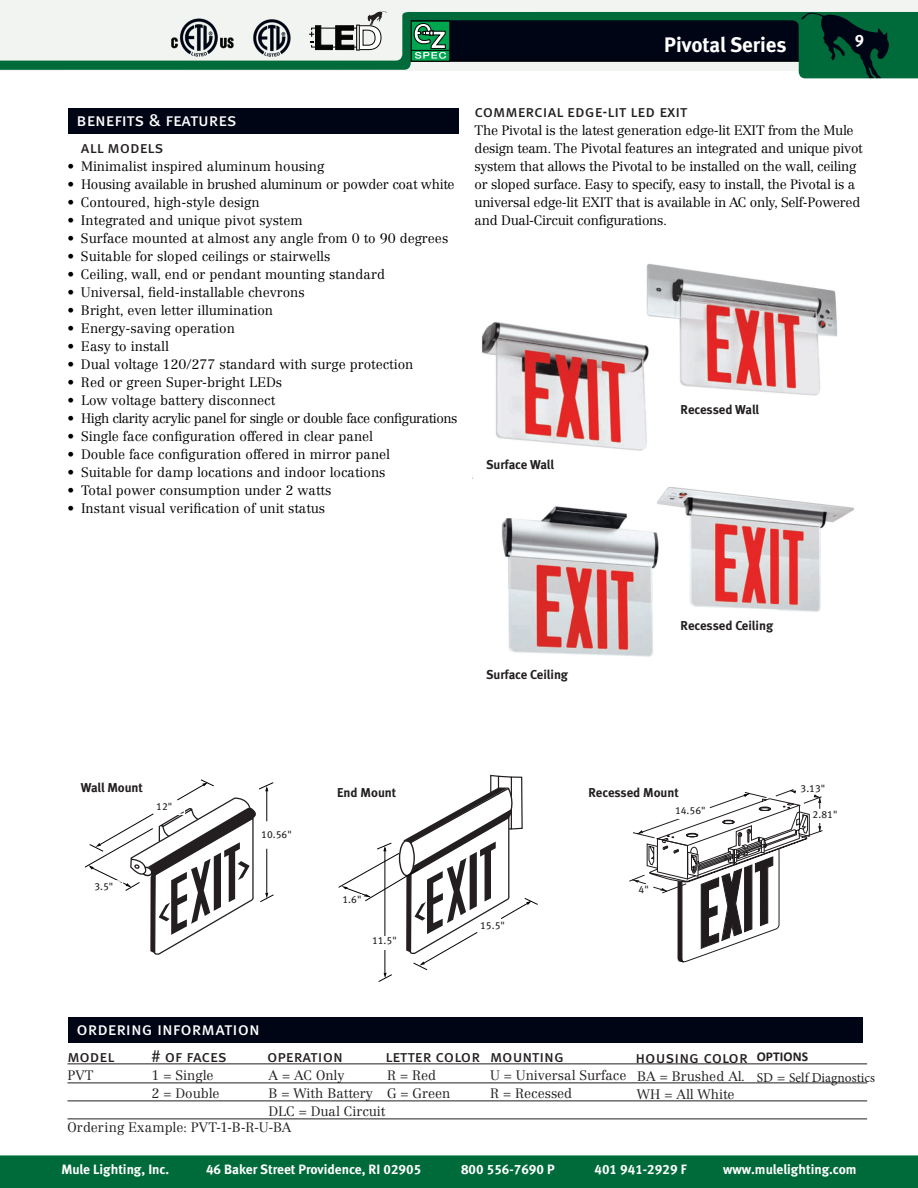
<style>
.page{position:relative;width:918px;height:1188px;background:#fff}
.page>*{position:absolute;margin:0;border:0;box-sizing:border-box;transform-origin:0 0}
.t1{font:21px "Meta Bold LF";color:#fff}
.t2{font:18px "Meta Book LF Caps";color:#fff}
.t3{font:16.5px "Meta Book LF Caps";letter-spacing:.005em;color:#231f20}
.t4{font:16.5px "Meta Bold LF";color:#fff}
.t5{font:300 13.5px "Centennial LT Std";color:#000}
.t6{font:300 13.5px/18px "Centennial LT Std";letter-spacing:-.02em;color:#000}
.t7{font:300 13.5px/16.2px "Centennial";color:#231f20}
.t8{font:13.5px "Meta Bold LF";color:#fff}
.t9{font:300 13.5px "Centennial LT Std";letter-spacing:-.035em;color:#000}
.t10{font:13.5px "Minion Pro";color:#231f20}
.t11{font:700 13.5px "Calibri";letter-spacing:.005em;color:#231f20}
.t12{font:12.9px "Meta Bold LF";letter-spacing:-.005em;color:#231f20}
.t13{font:10.35px "Meta Book LF Caps";letter-spacing:.005em;color:#231f20}
.s1{font-family:"Minion Pro";font-weight:400}
.s2{font-family:"Centennial";font-weight:300}
</style>
<div class="page">
<div style="left:0;top:0;width:918px;height:70px;background:#f2f4f1"></div>
<svg style="left:0;top:12px;width:918px;height:66px"></svg>
<div style="left:0;top:1155px;width:918px;height:33px;background:#006b3a"></div>
<svg style="left:309px;top:11px;width:77px;height:39px"></svg>
<div style="left:411px;top:21px;width:39px;height:40px;background:#00a54f"></div>
<div style="left:411px;top:21px;width:39px;height:40px;border:1px solid #040503"></div>
<div style="left:411px;top:21px;width:39px;height:30px;border:1px solid #040503"></div>
<svg style="left:414px;top:23px;width:32px;height:36px"></svg>
<img style="left:801px;top:12px;width:88px;height:66px">
<img style="left:252px;top:18px;width:40px;height:39px">
<div style="left:68px;top:108px;width:391px;height:25px;background:#000515"></div>
<div style="left:68px;top:1017px;width:795px;height:25px;background:#000515"></div>
<hr style="left:68px;top:1064px;width:799px;height:1px;background:#231f20">
<hr style="left:68px;top:1083px;width:799px;height:1px;background:#231f20">
<hr style="left:68px;top:1101px;width:799px;height:1px;background:#231f20">
<hr style="left:68px;top:1119px;width:799px;height:1px;background:#231f20">
<img style="left:170px;top:16px;width:65px;height:41px">
<svg style="left:629px;top:789px;width:194px;height:173px"></svg>
<svg style="left:84px;top:779px;width:190px;height:176px"></svg>
<svg style="left:338px;top:774px;width:200px;height:208px"></svg>
<div style="left:372px;top:936px;width:27px;height:13px;background:#fff"></div>
<div style="left:342px;top:895px;width:20px;height:12px;background:#fff"></div>
<img style="left:472px;top:264px;width:382px;height:393px">
<div style="left:675px;top:806px;width:33px;height:13px;background:#fff"></div>
<div style="left:801px;top:784px;width:33px;height:9px;background:#fff"></div>
<div style="left:813px;top:810px;width:33px;height:13px;background:#fff"></div>
<div style="left:639px;top:885px;width:11px;height:12px;background:#fff"></div>
<h1 class="t1" style="left:664px;top:33px;width:124px">Pivotal Series</h1>
<p class="t4" style="left:855px;top:31px;width:11px">9</p>
<h2 class="t2" style="left:76px;top:109px;width:162px">benefits &amp; features</h2>
<p class="t3" style="left:81px;top:138px;width:84px">all models</p>
<p class="t5" style="left:68px;top:158px;width:258px">• Minimalist inspired aluminum housing</p>
<p class="t6" style="left:68px;top:175px;width:389px">• Housing available in brushed aluminum or powder coat white</p>
<p class="t5" style="left:67px;top:194px;width:194px">• Contoured, high-style design</p>
<p class="t5" style="left:67px;top:212px;width:237px">• Integrated and unique pivot system</p>
<p class="t5" style="left:67px;top:230px;width:382px">• Surface mounted at almost any angle from 0 to 90 degrees</p>
<p class="t5" style="left:67px;top:248px;width:264px">• Suitable for sloped ceilings or stairwells</p>
<p class="t5" style="left:67px;top:266px;width:319px">• Ceiling, wall, end or pendant mounting standard</p>
<p class="t5" style="left:67px;top:284px;width:239px">• Universal, field-installable chevrons</p>
<p class="t5" style="left:67px;top:302px;width:207px">• Bright, even letter illumination</p>
<p class="t5" style="left:67px;top:320px;width:169px">• Energy-saving operation</p>
<p class="t5" style="left:67px;top:338px;width:103px">• Easy to install</p>
<p class="t5" style="left:67px;top:356px;width:347px">• Dual voltage 120/277 standard with surge protection</p>
<p class="t5" style="left:67px;top:374px;width:216px">• Red or green Super-bright LEDs</p>
<p class="t5" style="left:68px;top:392px;width:209px">• Low voltage battery disconnect</p>
<p class="t9" style="left:68px;top:410px;width:392px">• High clarity acrylic panel for single or double face configurations</p>
<p class="t5" style="left:68px;top:428px;width:307px">• Single face configuration offered in clear panel</p>
<p class="t5" style="left:68px;top:446px;width:324px">• Double face configuration offered in mirror panel</p>
<p class="t5" style="left:68px;top:464px;width:320px">• Suitable for damp locations and indoor locations</p>
<p class="t5" style="left:68px;top:482px;width:265px">• Total power consumption under 2 watts</p>
<p class="t5" style="left:68px;top:500px;width:259px">• Instant visual verification of unit status</p>
<p class="t3" style="left:475px;top:102px;width:214px">commercial edge-lit led exit</p>
<p class="t6" style="left:475px;top:121px;width:390px">The Pivotal is the latest generation edge-lit EXIT from the Mule design team. The Pivotal features an integrated and unique pivot system that allows the Pivotal to be installed on the wall, ceiling or sloped surface. Easy to specify, easy to install, the Pivotal is a universal edge-lit EXIT that is available in AC only, Self-Powered and Dual-Circuit configurations.</p>
<p class="t12" style="left:486px;top:457px;width:70px">Surface Wall</p>
<p class="t12" style="left:681px;top:402px;width:80px">Recessed Wall</p>
<p class="t12" style="left:486px;top:667px;width:84px">Surface Ceiling</p>
<p class="t12" style="left:681px;top:618px;width:94px">Recessed Ceiling</p>
<p class="t12" style="left:81px;top:780px;width:64px">Wall Mount</p>
<p class="t13" style="left:156px;top:801px;width:18px">12"</p>
<p class="t13" style="left:94px;top:880px;width:20px">3.5"</p>
<p class="t13" style="left:261px;top:828px;width:32px">10.56"</p>
<p class="t12" style="left:337px;top:785px;width:60px">End Mount</p>
<p class="t12" style="left:589px;top:785px;width:92px">Recessed Mount</p>
<p class="t13" style="left:342px;top:893px;width:20px">1.6"</p>
<p class="t13" style="left:372px;top:934px;width:26px">11.5"</p>
<p class="t13" style="left:480px;top:919px;width:26px">15.5"</p>
<p class="t13" style="left:675px;top:804px;width:32px">14.56"</p>
<p class="t13" style="left:639px;top:883px;width:12px">4"</p>
<p class="t13" style="left:801px;top:782px;width:26px">3.13"</p>
<p class="t13" style="left:813px;top:808px;width:26px">2.81"</p>
<h2 class="t2" style="left:76px;top:1018px;width:185px">ordering information</h2>
<p class="t3" style="left:68px;top:1047px;width:48px">model</p>
<p class="t3" style="left:152px;top:1047px;width:77px"># of faces</p>
<p class="t3" style="left:267px;top:1047px;width:77px">operation</p>
<p class="t3" style="left:386px;top:1047px;width:180px">letter color mounting</p>
<p class="t3" style="left:635px;top:1048px;width:114px">housing color</p>
<p class="t7" style="left:68px;top:1067px;width:27px">PVT</p>
<p class="t7" style="left:151px;top:1067px;width:64px">1 = Single</p>
<p class="t7" style="left:269px;top:1067px;width:77px">A = AC Only</p>
<p class="t7" style="left:387px;top:1067px;width:51px">R = Red</p>
<p class="t7" style="left:490px;top:1067px;width:256px">U = Universal Surface BA = Brushed Al<span class="s1">.</span></p>
<p class="t7" style="left:151px;top:1085px;width:70px">2 = Double</p>
<p class="t7" style="left:269px;top:1085px;width:183px">B = With Battery G = Green</p>
<p class="t7" style="left:490px;top:1085px;width:84px">R = Recessed</p>
<p class="t7" style="left:637px;top:1086px;width:99px">WH = All White</p>
<p class="t7" style="left:68px;top:1103px;width:319px;text-indent:201px">DLC = Dual Circuit<br>Ordering Example: PVT-1-B-R-U-BA</p>
<p class="t11" style="left:757px;top:1048px;width:53px">OPTIONS</p>
<p class="t10" style="left:757px;top:1068px;width:120px">SD <span class="s2">=</span> Self Diagnostics</p>
<p class="t8" style="left:61px;top:1162px;width:109px">Mule Lighting, Inc.</p>
<p class="t8" style="left:206px;top:1162px;width:217px">46 Baker Street Providence, RI 02905</p>
<p class="t8" style="left:461px;top:1162px;width:95px">800 556-7690 P</p>
<p class="t8" style="left:595px;top:1162px;width:94px">401 941-2929 F</p>
<p class="t8" style="left:723px;top:1162px;width:135px">www.mulelighting.com</p>
</div>
